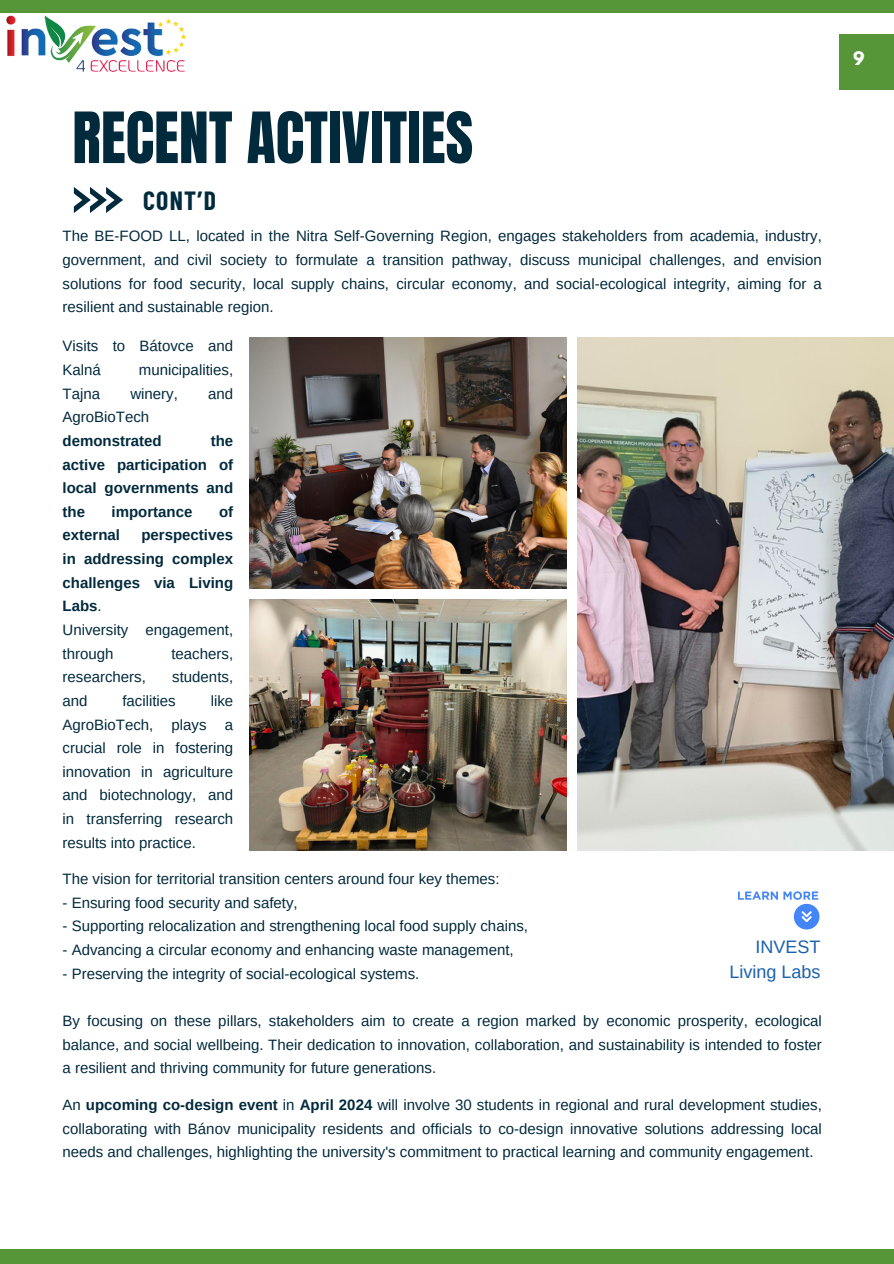
<style>
.page{position:relative;width:894px;height:1264px;background:#fff}
.page>*{position:absolute;margin:0;border:0;box-sizing:border-box;transform-origin:0 0}
.t1{font:60px "Anton";color:#022a3d}
.t2{font:700 25.65px "Barlow Condensed";color:#022a3d}
.t3{font:18px/24.8px "Arimo";color:#1c61ac;text-align:right}
.t4{font:700 16.5px "League Spartan";color:#fff}
.t5{font:15px/23.7px "Arimo";color:#022a3d;text-align:justify}
.t6{font:700 15px/23.7px "Arimo";color:#022a3d;text-align:justify}
.s1{font-weight:400}
.s2{font-weight:700}
</style>
<div class="page">
<img style="left:249px;top:337px;width:317px;height:251px">
<img style="left:249px;top:599px;width:317px;height:251px">
<img style="left:577px;top:337px;width:316px;height:513px">
<svg style="left:74px;top:187px;width:49px;height:26px"></svg>
<div style="left:0;top:0;width:893px;height:12px;background:#569639"></div>
<div style="left:0;top:1249px;width:893px;height:14px;background:#569639"></div>
<div style="left:839px;top:34px;width:54px;height:55px;background:#569639"></div>
<img style="left:1px;top:12px;width:190px;height:60px">
<div style="left:793px;top:903px;width:26px;height:26px;background:#4486f6;border-radius:50%"></div>
<svg style="left:738px;top:891px;width:82px;height:31px"></svg>
<h1 class="t1" style="left:72px;top:95px;width:402px">RECENT ACTIVITIES</h1>
<h2 class="t2" style="left:143px;top:184px;width:74px">CONT’D</h2>
<p class="t5" style="left:62px;top:224px;width:760px">The BE-FOOD LL, located in the Nitra Self-Governing Region, engages stakeholders from academia, industry, government, and civil society to formulate a transition pathway, discuss municipal challenges, and envision solutions for food security, local supply chains, circular economy, and social-ecological integrity, aiming for a resilient and sustainable region.</p>
<p class="t5" style="left:62px;top:334px;width:172px">Visits to Bátovce and<br>Kalná</p>
<p class="t5" style="left:139px;top:358px;width:96px">municipalities,</p>
<p class="t5" style="left:62px;top:381px;width:39px">Tajna</p>
<p class="t5" style="left:130px;top:381px;width:49px">winery,</p>
<p class="t5" style="left:208px;top:381px;width:27px">and</p>
<p class="t5" style="left:62px;top:405px;width:88px">AgroBioTech</p>
<p class="t6" style="left:62px;top:429px;width:101px">demonstrated</p>
<p class="t6" style="left:62px;top:429px;width:172px;text-indent:148px">the active participation of local governments and the</p>
<p class="t6" style="left:111px;top:499px;width:82px">importance</p>
<p class="t6" style="left:219px;top:499px;width:16px">of</p>
<p class="t6" style="left:62px;top:523px;width:59px">external</p>
<p class="t6" style="left:62px;top:523px;width:172px;text-align:left;text-indent:79px">perspectives in addressing complex challenges via Living<br>Labs<span class="s1">.<br>University engagement, through</span></p>
<p class="t5" style="left:171px;top:641px;width:63px">teachers,</p>
<p class="t5" style="left:62px;top:665px;width:85px">researchers,</p>
<p class="t5" style="left:172px;top:665px;width:62px">students,</p>
<p class="t5" style="left:62px;top:688px;width:27px">and</p>
<p class="t5" style="left:122px;top:688px;width:55px">facilities</p>
<p class="t5" style="left:62px;top:688px;width:172px;text-indent:148px">like AgroBioTech, plays a crucial role in fostering innovation in agriculture and biotechnology, and in transferring research results into practice.</p>
<p class="t5" style="left:62px;top:867px;width:438px">The vision for territorial transition centers around four key themes:</p>
<p class="t5" style="left:62px;top:890px;width:237px">- Ensuring food security and safety,</p>
<p class="t5" style="left:62px;top:914px;width:467px">- Supporting relocalization and strengthening local food supply chains,</p>
<p class="t5" style="left:62px;top:938px;width:452px">- Advancing a circular economy and enhancing waste management,</p>
<p class="t5" style="left:62px;top:961px;width:358px">- Preserving the integrity of social-ecological systems.</p>
<p class="t5" style="left:62px;top:1008px;width:760px">By focusing on these pillars, stakeholders aim to create a region marked by economic prosperity, ecological balance, and social wellbeing. Their dedication to innovation, collaboration, and sustainability is intended to foster a resilient and thriving community for future generations.</p>
<p class="t5" style="left:62px;top:1092px;width:760px">An <span class="s2">upcoming co-design event</span> in <span class="s2">April 2024</span> will involve 30 students in regional and rural development studies, collaborating with Bánov municipality residents and officials to co-design innovative solutions addressing local needs and challenges, highlighting the university's commitment to practical learning and community engagement.</p>
<p class="t3" style="left:729px;top:934px;width:93px">INVEST<br>Living Labs</p>
<p class="t4" style="left:852px;top:51px;width:13px">9</p>
</div>
